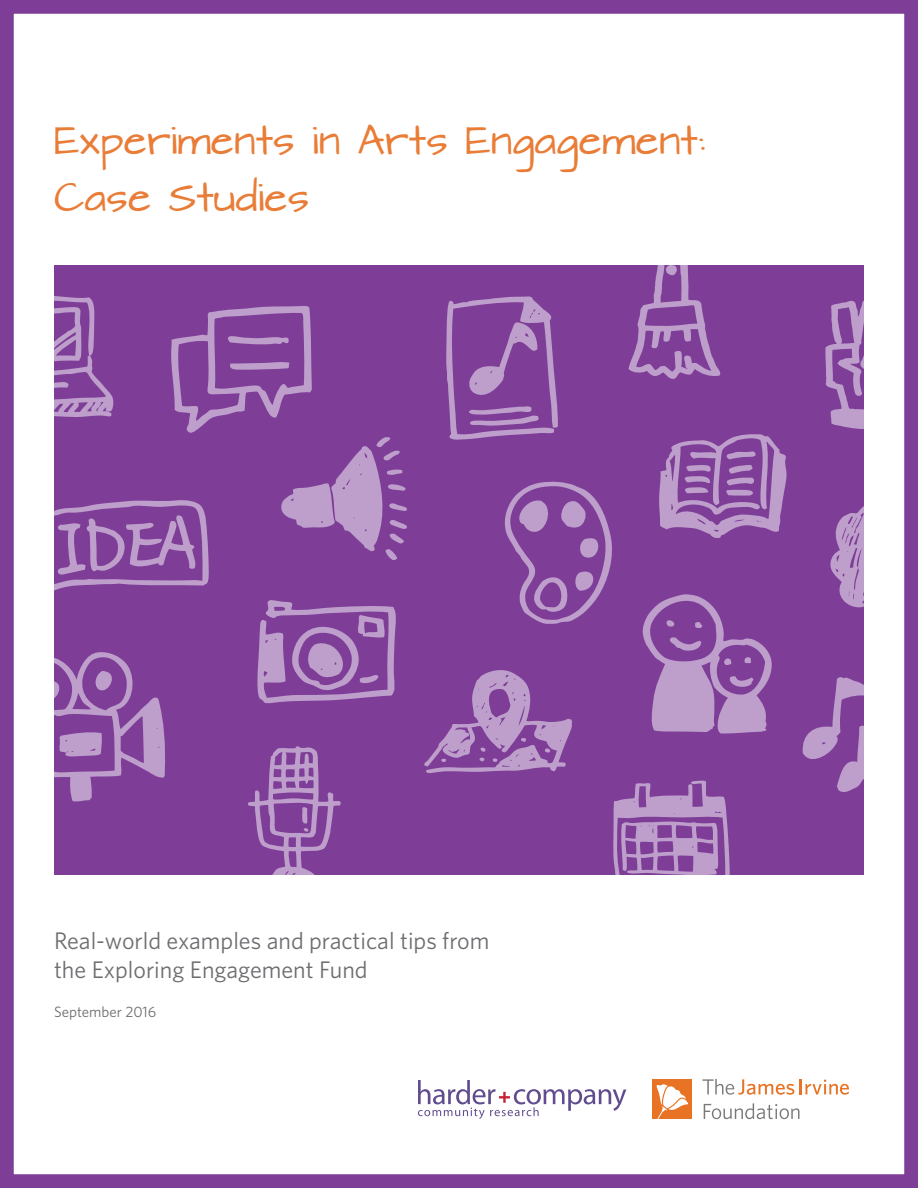
<style>
.page{position:relative;width:918px;height:1188px;background:#fff}
.page>*{position:absolute;margin:0;border:0;box-sizing:border-box;transform-origin:0 0}
.t1{font:34.5px/57px "Architects Daughter";color:#e97d38}
.t2{font:24px/28.8px "Whitney";color:#6c6d70}
.t3{font:15px "Whitney";color:#6c6d70}
</style>
<div class="page">
<div style="left:653px;top:1079px;width:39px;height:40px;background:#e97324"></div>
<svg style="left:656px;top:1084px;width:32px;height:35px"></svg>
<svg style="left:702px;top:1079px;width:92px;height:16px"></svg>
<svg style="left:800px;top:1079px;width:49px;height:16px"></svg>
<svg style="left:704px;top:1103px;width:95px;height:16px"></svg>
<svg style="left:418px;top:1080px;width:208px;height:39px"></svg>
<div style="left:0;top:0;width:918px;height:1188px;border:14px solid #7e3e98"></div>
<div style="left:54px;top:265px;width:810px;height:609px;background:#7e3e98"></div>
<svg style="left:54px;top:652px;width:111px;height:149px"></svg>
<svg style="left:54px;top:296px;width:353px;height:295px"></svg>
<svg style="left:257px;top:600px;width:139px;height:103px"></svg>
<svg style="left:446px;top:296px;width:112px;height:144px"></svg>
<svg style="left:803px;top:677px;width:61px;height:115px"></svg>
<svg style="left:825px;top:300px;width:39px;height:129px"></svg>
<svg style="left:629px;top:265px;width:91px;height:114px"></svg>
<svg style="left:248px;top:746px;width:93px;height:128px"></svg>
<svg style="left:505px;top:482px;width:107px;height:142px"></svg>
<svg style="left:659px;top:434px;width:128px;height:104px"></svg>
<svg style="left:424px;top:670px;width:148px;height:103px"></svg>
<svg style="left:830px;top:506px;width:34px;height:102px"></svg>
<svg style="left:643px;top:594px;width:129px;height:139px"></svg>
<svg style="left:613px;top:781px;width:117px;height:93px"></svg>
<h1 class="t1" style="left:54px;top:113px;width:653px">Experiments in Arts Engagement:<br>Case Studies</h1>
<p class="t2" style="left:54px;top:926px;width:437px">Real-world examples and practical tips from the Exploring Engagement Fund</p>
<p class="t3" style="left:54px;top:1002px;width:104px">September 2016</p>
</div>
